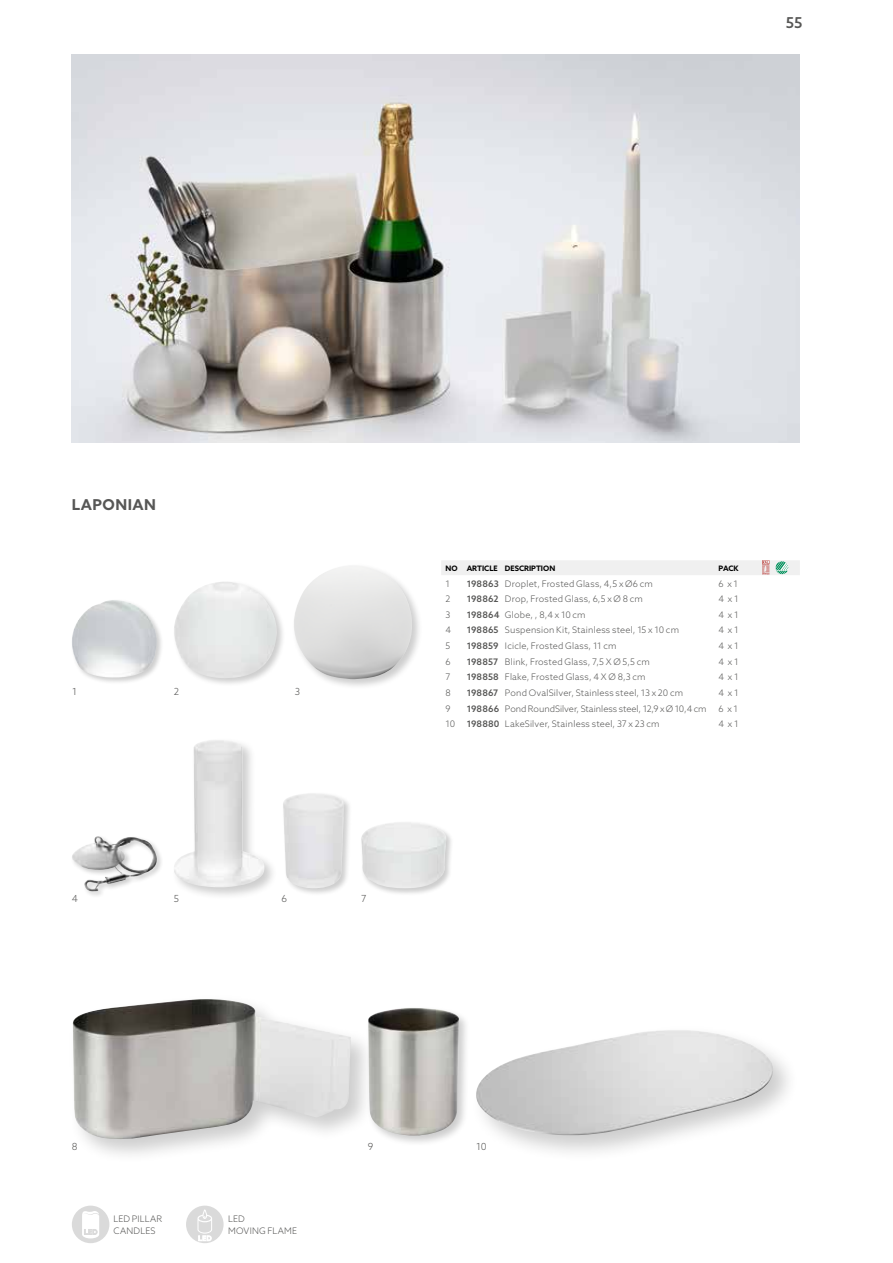
<style>
.page{position:relative;width:893px;height:1263px;background:#fff}
.page>*{position:absolute;margin:0;border:0;box-sizing:border-box;transform-origin:0 0}
.t1{font:700 15px "Azo Sans";letter-spacing:.03em;color:#575756}
.t2{font:500 15px "Azo Sans";color:#575756}
.t3{font:300 9.75px "Azo Sans";color:#575756}
.t4{font:300 9px/12px "Azo Sans";letter-spacing:.02em;color:#575756}
.t5{font:300 9px "Azo Sans";color:#575756}
.t6{font:700 7.5px "Azo Sans";color:#000}
.s1{font-weight:500}
</style>
<div class="page">
<div style="left:72px;top:1205px;width:37px;height:38px;background:#dadada;border-radius:50%"></div>
<svg style="left:82px;top:1211px;width:17px;height:27px"></svg>
<div style="left:186px;top:1205px;width:38px;height:38px;background:#dadada;border-radius:50%"></div>
<svg style="left:197px;top:1209px;width:15px;height:32px"></svg>
<div style="left:282px;top:792px;width:70px;height:104px;background:#000;opacity:.2"></div>
<img style="left:282px;top:793px;width:64px;height:95px">
<div style="left:70px;top:598px;width:94px;height:87px;background:#000;opacity:.2"></div>
<img style="left:70px;top:600px;width:87px;height:78px">
<div style="left:172px;top:579px;width:114px;height:108px;background:#000;opacity:.2"></div>
<img style="left:174px;top:581px;width:104px;height:98px">
<div style="left:360px;top:820px;width:94px;height:76px;background:#000;opacity:.2"></div>
<img style="left:361px;top:822px;width:87px;height:66px">
<div style="left:292px;top:563px;width:131px;height:127px;background:#000;opacity:.2"></div>
<img style="left:294px;top:565px;width:120px;height:114px">
<div style="left:67px;top:994px;width:309px;height:170px;background:#000;opacity:.2"></div>
<img style="left:71px;top:999px;width:280px;height:141px">
<div style="left:71px;top:835px;width:93px;height:64px;background:#000;opacity:.2"></div>
<img style="left:71px;top:836px;width:86px;height:55px">
<div style="left:366px;top:1005px;width:105px;height:142px;background:#000;opacity:.2"></div>
<img style="left:368px;top:1008px;width:91px;height:127px">
<div style="left:171px;top:737px;width:106px;height:163px;background:#000;opacity:.2"></div>
<img style="left:173px;top:740px;width:92px;height:148px">
<div style="left:470px;top:1024px;width:330px;height:138px;background:#000;opacity:.2"></div>
<img style="left:476px;top:1030px;width:299px;height:105px">
<div style="left:441px;top:560px;width:359px;height:15px;background:#f0f0f0"></div>
<img style="left:72px;top:54px;width:727px;height:388px">
<h1 class="t2" style="left:786px;top:13px;width:18px">55</h1>
<h1 class="t1" style="left:72px;top:494px;width:86px">LAPONIAN</h1>
<p class="t3" style="left:72px;top:686px;width:6px">1</p>
<p class="t3" style="left:174px;top:686px;width:7px">2</p>
<p class="t3" style="left:295px;top:686px;width:7px">3</p>
<p class="t6" style="left:445px;top:563px;width:111px">NO ARTICLE DESCRIPTION</p>
<p class="t6" style="left:719px;top:563px;width:21px">PACK</p>
<p class="t4" style="left:445px;top:577px;width:6px">1</p>
<p class="t4" style="left:467px;top:577px;width:188px"><span class="s1">198863</span> Droplet, Frosted Glass, 4,5 x Ø6 cm</p>
<p class="t4" style="left:719px;top:577px;width:21px">6 x 1</p>
<p class="t4" style="left:445px;top:593px;width:6px">2</p>
<p class="t4" style="left:467px;top:593px;width:178px"><span class="s1">198862</span> Drop, Frosted Glass, 6,5 x Ø 8 cm</p>
<p class="t4" style="left:719px;top:593px;width:21px">4 x 1</p>
<p class="t4" style="left:445px;top:608px;width:6px">3</p>
<p class="t4" style="left:467px;top:608px;width:121px"><span class="s1">198864</span> Globe, , 8,4 x 10 cm</p>
<p class="t4" style="left:719px;top:608px;width:21px">4 x 1</p>
<p class="t4" style="left:445px;top:624px;width:7px">4</p>
<p class="t4" style="left:467px;top:624px;width:214px"><span class="s1">198865</span> Suspension Kit, Stainless steel, 15 x 10 cm</p>
<p class="t4" style="left:719px;top:624px;width:21px">4 x 1</p>
<p class="t4" style="left:445px;top:640px;width:6px">5</p>
<p class="t4" style="left:467px;top:640px;width:151px"><span class="s1">198859</span> Icicle, Frosted Glass, 11 cm</p>
<p class="t4" style="left:719px;top:640px;width:21px">4 x 1</p>
<p class="t4" style="left:445px;top:655px;width:7px">6</p>
<p class="t4" style="left:467px;top:655px;width:185px"><span class="s1">198857</span> Blink, Frosted Glass, 7,5 X Ø 5,5 cm</p>
<p class="t4" style="left:719px;top:655px;width:21px">4 x 1</p>
<p class="t4" style="left:445px;top:671px;width:6px">7</p>
<p class="t4" style="left:467px;top:671px;width:181px"><span class="s1">198858</span> Flake, Frosted Glass, 4 X Ø 8,3 cm</p>
<p class="t4" style="left:719px;top:671px;width:21px">4 x 1</p>
<p class="t4" style="left:445px;top:687px;width:7px">8</p>
<p class="t4" style="left:467px;top:687px;width:218px"><span class="s1">198867</span> Pond OvalSilver, Stainless steel, 13 x 20 cm</p>
<p class="t4" style="left:719px;top:687px;width:21px">4 x 1</p>
<p class="t4" style="left:445px;top:702px;width:7px">9</p>
<p class="t5" style="left:467px;top:702px;width:241px"><span class="s1">198866</span> Pond RoundSilver, Stainless steel, 12,9 x Ø 10,4 cm</p>
<p class="t4" style="left:719px;top:702px;width:21px">6 x 1</p>
<p class="t4" style="left:445px;top:718px;width:11px">10</p>
<p class="t4" style="left:467px;top:718px;width:194px"><span class="s1">198880</span> LakeSilver, Stainless steel, 37 x 23 cm</p>
<p class="t4" style="left:719px;top:718px;width:21px">4 x 1</p>
<p class="t3" style="left:72px;top:892px;width:8px">4</p>
<p class="t3" style="left:174px;top:892px;width:7px">5</p>
<p class="t3" style="left:281px;top:892px;width:7px">6</p>
<p class="t3" style="left:361px;top:892px;width:7px">7</p>
<p class="t3" style="left:72px;top:1140px;width:7px">8</p>
<p class="t4" style="left:114px;top:1213px;width:50px">LED PILLAR<br>CANDLES</p>
<p class="t4" style="left:228px;top:1213px;width:70px">LED<br>MOVING FLAME</p>
<p class="t3" style="left:368px;top:1140px;width:7px">9</p>
<p class="t3" style="left:476px;top:1140px;width:12px">10</p>
</div>
